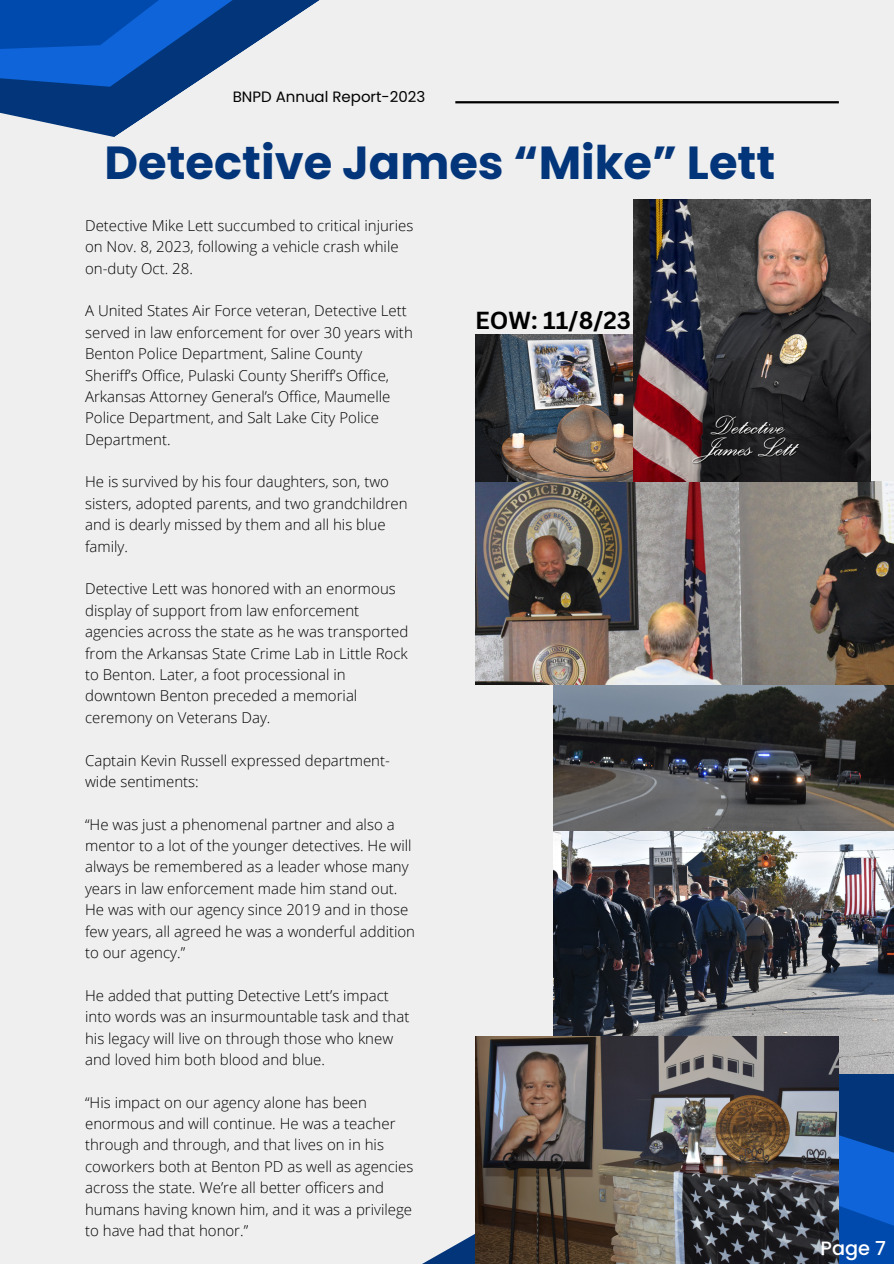
<style>
.page{position:relative;width:894px;height:1264px;background:#fff}
.page>*{position:absolute;margin:0;border:0;box-sizing:border-box;transform-origin:0 0}
.t1{font:700 46.35px "Poppins";color:#023579}
.t2{font:700 24px "Canva Sans";color:#000}
.t3{font:500 19.2px "Poppins";color:#fff}
.t4{font:300 15px/21.3px "Open Sans";color:#000}
.t5{font:15px "Poppins";color:#000}
</style>
<div class="page">
<div style="left:0;top:0;width:893px;height:1263px;background:#efefef"></div>
<img style="left:553px;top:685px;width:340px;height:147px">
<svg style="left:424px;top:1073px;width:469px;height:190px"></svg>
<svg style="left:0;top:0;width:483px;height:137px"></svg>
<hr style="left:455px;top:101px;width:383px;height:2px;background:#000">
<img style="left:475px;top:481px;width:418px;height:204px">
<img style="left:475px;top:334px;width:158px;height:147px">
<img style="left:633px;top:200px;width:237px;height:281px">
<img style="left:553px;top:832px;width:340px;height:241px">
<img style="left:475px;top:1036px;width:363px;height:227px">
<p class="t5" style="left:233px;top:87px;width:194px">BNPD Annual Report-2023</p>
<p class="t1" style="left:105px;top:130px;width:672px">Detective James “Mike” Lett</p>
<p class="t4" style="left:85px;top:214px;width:330px">Detective Mike Lett succumbed to critical injuries on Nov. 8, 2023, following a vehicle crash while on-duty Oct. 28.</p>
<p class="t4" style="left:85px;top:300px;width:329px">A United States Air Force veteran, Detective Lett served in law enforcement for over 30 years with Benton Police Department, Saline County Sheriff’s Office, Pulaski County Sheriff’s Office, Arkansas Attorney General’s Office, Maumelle Police Department, and Salt Lake City Police Department.</p>
<p class="t4" style="left:85px;top:471px;width:324px">He is survived by his four daughters, son, two sisters, adopted parents, and two grandchildren and is dearly missed by them and all his blue family.</p>
<p class="t4" style="left:85px;top:578px;width:324px">Detective Lett was honored with an enormous display of support from law enforcement agencies across the state as he was transported from the Arkansas State Crime Lab in Little Rock to Benton. Later, a foot processional in downtown Benton preceded a memorial ceremony on Veterans Day.</p>
<p class="t4" style="left:85px;top:749px;width:306px">Captain Kevin Russell expressed department&shy;wide sentiments:</p>
<h2 class="t4" style="left:85px;top:813px;width:331px">“He was just a phenomenal partner and also a mentor to a lot of the younger detectives. He will always be remembered as a leader whose many years in law enforcement made him stand out.<br>He was with our agency since 2019 and in those few years, all agreed he was a wonderful addition to our agency.”</h2>
<p class="t4" style="left:85px;top:984px;width:326px">He added that putting Detective Lett’s impact into words was an insurmountable task and that his legacy will live on through those who knew and loved him both blood and blue.</p>
<p class="t4" style="left:85px;top:1091px;width:330px">“His impact on our agency alone has been enormous and will continue. He was a teacher through and through, and that lives on in his coworkers both at Benton PD as well as agencies across the state. We’re all better officers and humans having known him, and it was a privilege to have had that honor.”</p>
<p class="t2" style="left:475px;top:303px;width:157px">EOW: 11/8/23</p>
<p class="t3" style="left:820px;top:1234px;width:67px">Page 7</p>
</div>
